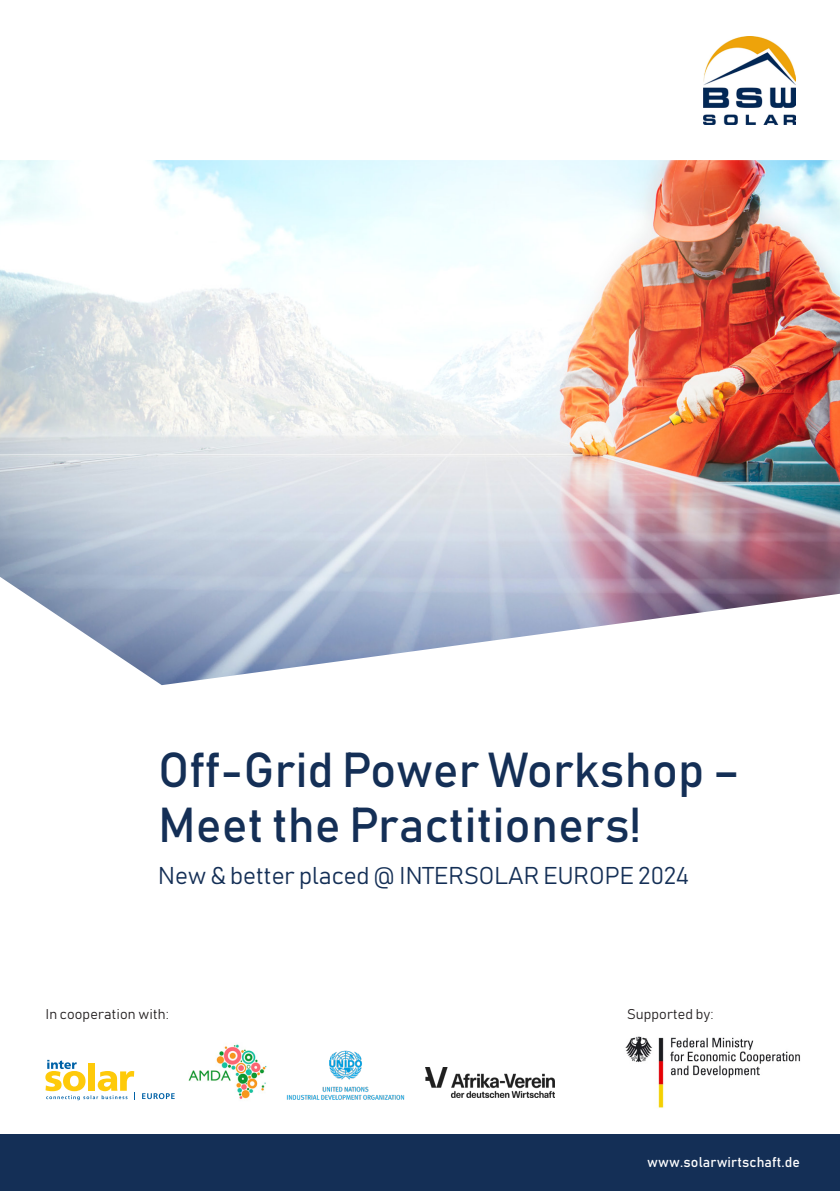
<style>
.page{position:relative;width:840px;height:1191px;background:#fff}
.page>*{position:absolute;margin:0;border:0;box-sizing:border-box;transform-origin:0 0}
.t1{font:48.4px/55px "Bahnschrift";color:#142f56}
.t2{font:24px "Bahnschrift";color:#142f56}
.t3{font:14px "Bahnschrift";letter-spacing:.01em;color:#231f20}
.t4{font:14px "Bahnschrift";letter-spacing:.01em;color:#fff}
</style>
<div class="page">
<img style="left:0;top:160px;width:839px;height:525px">
<img style="left:703px;top:37px;width:91px;height:87px">
<div style="left:0;top:1134px;width:839px;height:57px;background:#142f56"></div>
<img style="left:149px;top:1044px;width:118px;height:56px">
<img style="left:625px;top:1036px;width:175px;height:72px">
<svg style="left:142px;top:1093px;width:32px;height:6px"></svg>
<svg style="left:45px;top:1059px;width:90px;height:41px"></svg>
<img style="left:286px;top:1050px;width:119px;height:50px">
<img style="left:425px;top:1067px;width:129px;height:30px">
<p class="t1" style="left:158px;top:742px;width:582px">Off-Grid Power Workshop –<br>Meet the Practitioners!</p>
<p class="t2" style="left:158px;top:861px;width:532px">New &amp; better placed @ INTERSOLAR EUROPE 2024</p>
<p class="t3" style="left:45px;top:1005px;width:125px">In cooperation with:</p>
<p class="t3" style="left:626px;top:1005px;width:88px">Supported by:</p>
<p class="t4" style="left:647px;top:1152px;width:154px">www.solarwirtschaft.de</p>
</div>
